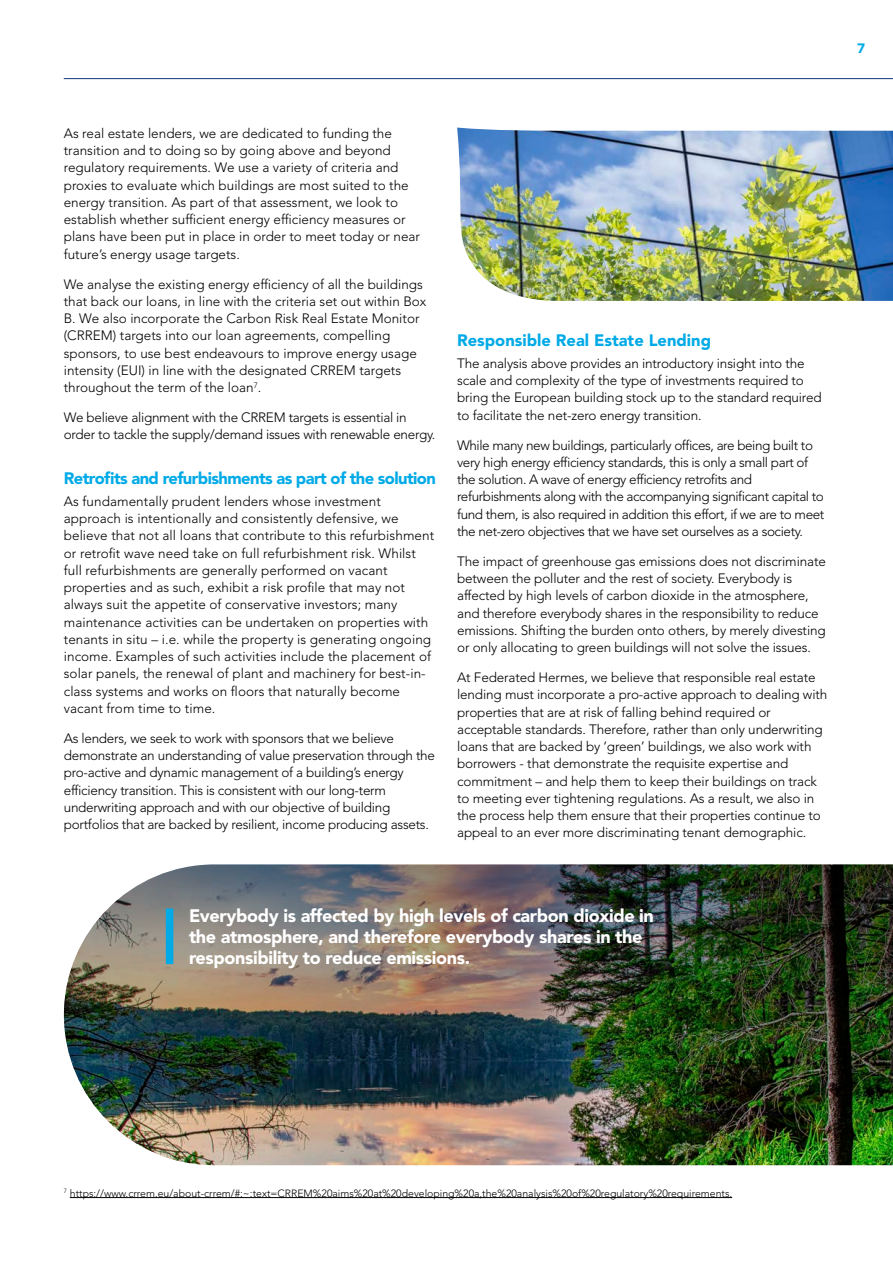
<style>
.page{position:relative;width:893px;height:1263px;background:#fff}
.page>*{position:absolute;margin:0;border:0;box-sizing:border-box;transform-origin:0 0}
.t1{font:900 18px/21px "Avenir LT Std";letter-spacing:-.02em;color:#fff}
.t2{font:900 16.5px "Avenir LT Std";letter-spacing:-.035em;color:#00aae7}
.t3{font:900 16.5px "Avenir LT Std";color:#00aae7}
.t4{font:300 13.5px/17.2px "Avenir LT Std";letter-spacing:-.01em;color:#000}
.t5{font:300 13.5px/17.2px "Avenir LT Std";letter-spacing:-.03em;color:#000}
.t6{font:900 13.5px "Avenir LT Std";color:#00aae7}
.t7{font:300 10.5px "Avenir LT Std";color:#000}
</style>
<div class="page">
<img style="left:64px;top:864px;width:829px;height:301px">
<hr style="left:70px;top:1197px;width:662px;height:1px;background:#000">
<img style="left:457px;top:128px;width:436px;height:173px">
<div style="left:166px;top:908px;width:7px;height:56px;background:#00aae7"></div>
<hr style="left:64px;top:78px;width:829px;height:1px;background:#12377c">
<p class="t4" style="left:64px;top:125px;width:358px">As real estate lenders, we are dedicated to funding the transition and to doing so by going above and beyond regulatory requirements. We use a variety of criteria and proxies to evaluate which buildings are most suited to the energy transition. As part of that assessment, we look to establish whether sufficient energy efficiency measures or plans have been put in place in order to meet today or near future’s energy usage targets.</p>
<p class="t4" style="left:64px;top:275px;width:364px">We analyse the existing energy efficiency of all the buildings that back our loans, in line with the criteria set out within Box B. We also incorporate the Carbon Risk Real Estate Monitor (CRREM) targets into our loan agreements, compelling sponsors, to use best endeavours to improve energy usage intensity (EUI) in line with the designated CRREM targets throughout the term of the loan<sup>7</sup>.</p>
<p class="t4" style="left:64px;top:409px;width:373px">We believe alignment with the CRREM targets is essential in order to tackle the supply/demand issues with renewable energy.</p>
<p class="t2" style="left:64px;top:469px;width:374px">Retrofits and refurbishments as part of the solution</p>
<p class="t4" style="left:64px;top:493px;width:372px">As fundamentally prudent lenders whose investment approach is intentionally and consistently defensive, we believe that not all loans that contribute to this refurbishment or retrofit wave need take on full refurbishment risk. Whilst full refurbishments are generally performed on vacant properties and as such, exhibit a risk profile that may not always suit the appetite of conservative investors; many maintenance activities can be undertaken on properties with tenants in situ – i.e. while the property is generating ongoing income. Examples of such activities include the placement of solar panels, the renewal of plant and machinery for best-in&shy;class systems and works on floors that naturally become vacant from time to time.</p>
<p class="t4" style="left:64px;top:730px;width:373px">As lenders, we seek to work with sponsors that we believe demonstrate an understanding of value preservation through the pro-active and dynamic management of a building’s energy efficiency transition. This is consistent with our long-term underwriting approach and with our objective of building portfolios that are backed by resilient, income producing assets.</p>
<p class="t3" style="left:457px;top:331px;width:255px">Responsible Real Estate Lending</p>
<p class="t4" style="left:457px;top:355px;width:366px">The analysis above provides an introductory insight into the scale and complexity of the type of investments required to bring the European building stock up to the standard required to facilitate the net-zero energy transition.</p>
<p class="t5" style="left:457px;top:436px;width:369px">While many new buildings, particularly offices, are being built to very high energy efficiency standards, this is only a small part of the solution. A wave of energy efficiency retrofits and refurbishments along with the accompanying significant capital to fund them, is also required in addition this effort, if we are to meet the net-zero objectives that we have set ourselves as a society.</p>
<p class="t4" style="left:457px;top:553px;width:370px">The impact of greenhouse gas emissions does not discriminate between the polluter and the rest of society. Everybody is affected by high levels of carbon dioxide in the atmosphere, and therefore everybody shares in the responsibility to reduce emissions. Shifting the burden onto others, by merely divesting or only allocating to green buildings will not solve the issues.</p>
<p class="t4" style="left:457px;top:669px;width:372px">At Federated Hermes, we believe that responsible real estate lending must incorporate a pro-active approach to dealing with properties that are at risk of falling behind required or acceptable standards. Therefore, rather than only underwriting loans that are backed by ‘green’ buildings, we also work with borrowers - that demonstrate the requisite expertise and commitment – and help them to keep their buildings on track to meeting ever tightening regulations. As a result, we also in the process help them ensure that their properties continue to appeal to an ever more discriminating tenant demographic.</p>
<h1 class="t1" style="left:189px;top:905px;width:466px">Everybody is affected by high levels of carbon dioxide in the atmosphere, and therefore everybody shares in the responsibility to reduce emissions.</h1>
<p class="t6" style="left:857px;top:40px;width:9px">7</p>
<p class="t7" style="left:64px;top:1187px;width:670px"><sup>7</sup> https://www.crrem.eu/about-crrem/#:~:text=CRREM%20aims%20at%20developing%20a,the%20analysis%20of%20regulatory%20requirements.</p>
</div>
